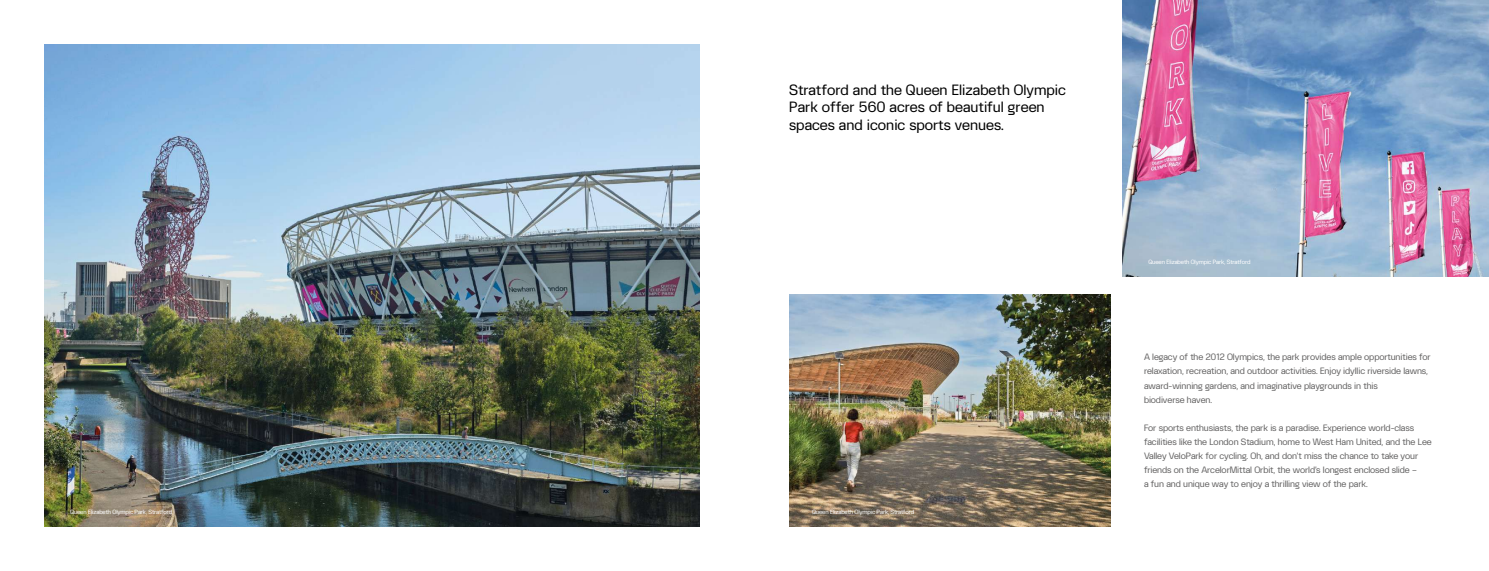
<style>
.page{position:relative;width:1489px;height:571px;background:#fff}
.page>*{position:absolute;margin:0;border:0;box-sizing:border-box;transform-origin:0 0}
.t1{font:14.88px/17.5px "Citizen";color:#000}
.t2{font:9.19px/14px "Citizen";letter-spacing:-.01em;color:#646363}
.t3{font:6.12px "Citizen";letter-spacing:-.02em;color:#fff}
</style>
<div class="page">
<img style="left:45px;top:45px;width:654px;height:481px">
<img style="left:789px;top:294px;width:321px;height:232px">
<img style="left:1122px;top:0;width:366px;height:277px">
<h1 class="t1" style="left:789px;top:81px;width:278px">Stratford and the Queen Elizabeth Olympic<br>Park offer 560 acres of beautiful green spaces and iconic sports venues.</h1>
<p class="t3" style="left:70px;top:507px;width:104px">Queen Elizabeth Olympic Park, Stratford</p>
<p class="t3" style="left:812px;top:507px;width:104px">Queen Elizabeth Olympic Park, Stratford</p>
<p class="t3" style="left:1148px;top:258px;width:104px">Queen Elizabeth Olympic Park, Stratford</p>
<p class="t2" style="left:1143px;top:350px;width:288px">A legacy of the 2012 Olympics, the park provides ample opportunities for relaxation, recreation, and outdoor activities. Enjoy idyllic riverside lawns, award-winning gardens, and imaginative playgrounds in this<br>biodiverse haven.</p>
<p class="t2" style="left:1143px;top:420px;width:289px">For sports enthusiasts, the park is a paradise. Experience world-class facilities like the London Stadium, home to West Ham United, and the Lee Valley VeloPark for cycling. Oh, and don’t miss the chance to take your friends on the ArcelorMittal Orbit, the world’s longest enclosed slide –<br>a fun and unique way to enjoy a thrilling view of the park.</p>
</div>
